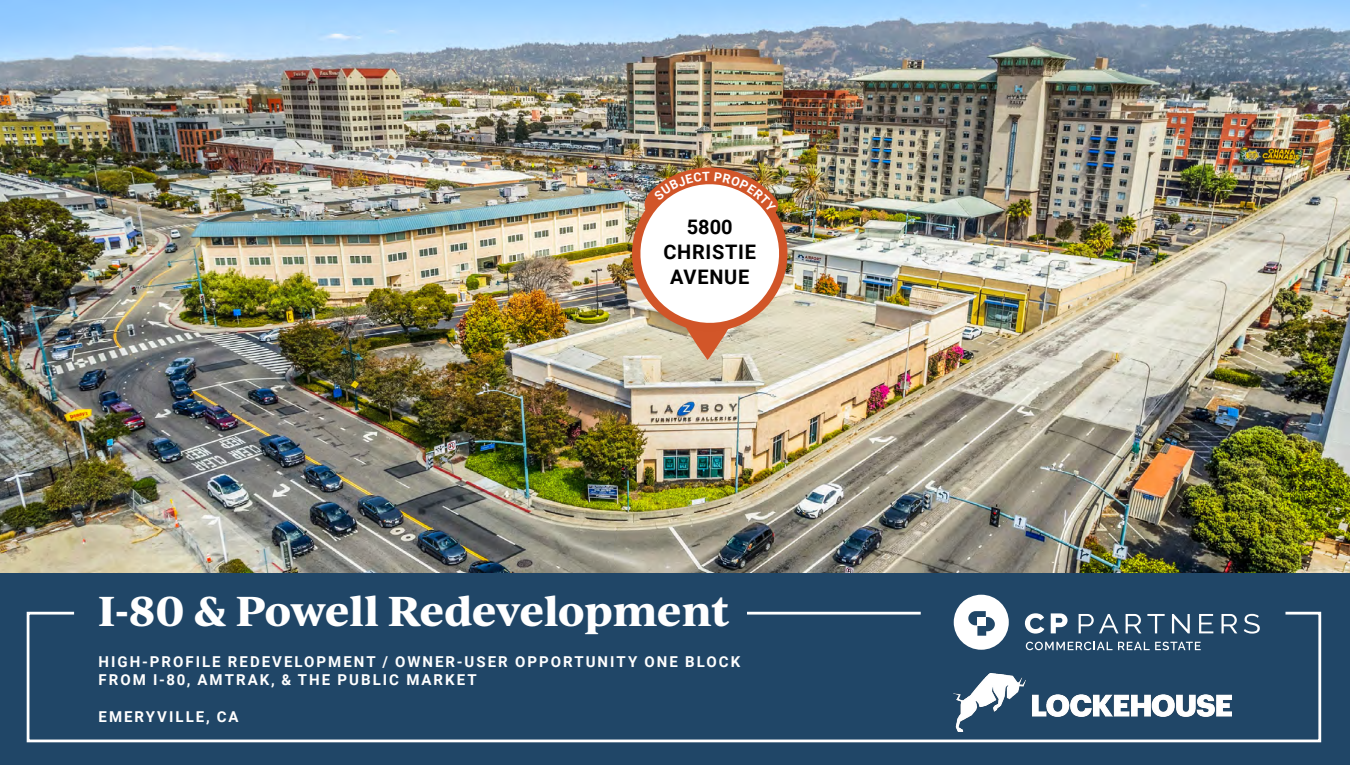
<style>
.page{position:relative;width:1350px;height:765px;background:#fff}
.page>*{position:absolute;margin:0;border:0;box-sizing:border-box;transform-origin:0 0}
.t1{font:700 40px "Ivy Journal";letter-spacing:-.015em;color:#fff}
.t2{font:700 20px/25px "Roboto";letter-spacing:.035em;color:#000;text-align:center}
.t3{font:700 15px/18px "Roboto";letter-spacing:.135em;color:#fff}
</style>
<div class="page">
<img style="left:0;top:0;width:1350px;height:574px">
<div style="left:0;top:574px;width:1350px;height:191px;background:#204667"></div>
<svg style="left:26px;top:611px;width:1296px;height:132px"></svg>
<svg style="left:1025px;top:613px;width:19px;height:21px"></svg>
<svg style="left:1051px;top:613px;width:17px;height:20px"></svg>
<svg style="left:1079px;top:614px;width:40px;height:19px"></svg>
<svg style="left:1126px;top:614px;width:15px;height:19px"></svg>
<svg style="left:1147px;top:614px;width:18px;height:19px"></svg>
<svg style="left:1172px;top:614px;width:18px;height:19px"></svg>
<svg style="left:1199px;top:614px;width:14px;height:19px"></svg>
<svg style="left:1222px;top:614px;width:15px;height:19px"></svg>
<svg style="left:1244px;top:614px;width:16px;height:20px"></svg>
<svg style="left:954px;top:595px;width:55px;height:55px"></svg>
<div style="left:977px;top:617px;width:9px;height:8px;background:#fff"></div>
<svg style="left:1026px;top:642px;width:175px;height:8px"></svg>
<hr style="left:747px;top:612px;width:174px;height:3px;background:#fff">
<img style="left:954px;top:674px;width:277px;height:57px">
<img style="left:626px;top:162px;width:168px;height:198px">
<h2 class="t2" style="left:664px;top:213px;width:94px">5800<br>CHRISTIE<br>AVENUE</h2>
<h1 class="t1" style="left:98px;top:581px;width:633px">I-80 &amp; Powell Redevelopment</h1>
<p class="t3" style="left:99px;top:652px;width:643px">HIGH-PROFILE REDEVELOPMENT / OWNER-USER OPPORTUNITY ONE BLOCK<br>FROM I-80, AMTRAK, &amp; THE PUBLIC MARKET</p>
<p class="t3" style="left:99px;top:707px;width:142px">EMERYVILLE, CA</p>
</div>
